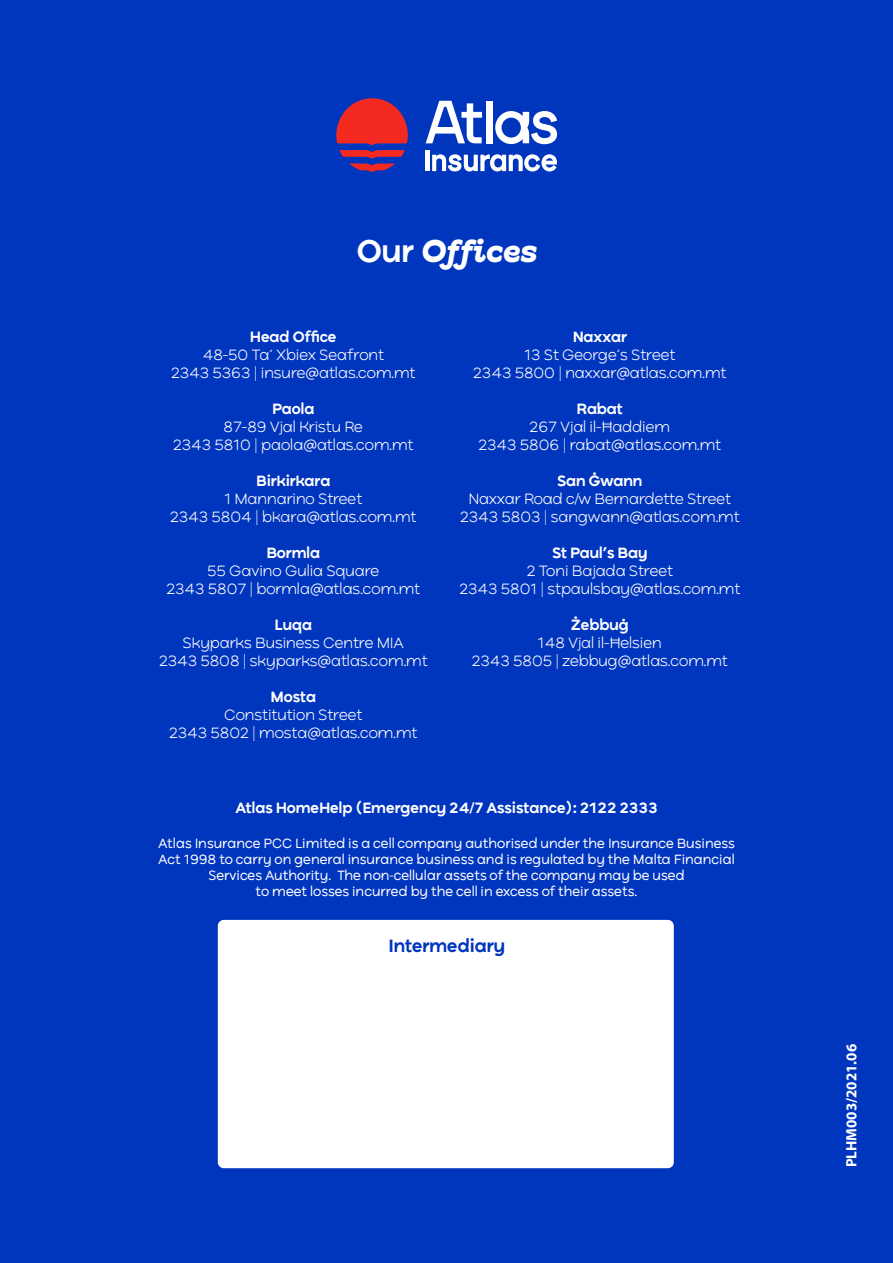
<style>
.page{position:relative;width:893px;height:1263px;background:#0035bd}
.page>*{position:absolute;margin:0;border:0;box-sizing:border-box;transform-origin:0 0}
.t1{font:italic 700 31.5px "Hatch";color:#fff}
.t2{font:700 18px "Ryker";color:#0035bd}
.t3{font:300 15px/18px "Ryker";color:#fff;text-align:center}
.t4{font:700 15px "Ryker";color:#fff}
.t5{font:700 15px "Myriad Pro";color:#fff}
.SUB_TITLE{font:13.5px/16.2px "Ryker";color:#fff;text-align:center}
.s1{font-family:"Ryker";font-style:normal}
</style>
<div class="page">
<div style="left:218px;top:920px;width:456px;height:248px;background:#fff;border-radius:6px"></div>
<hr style="left:426px;top:150px;width:4px;height:21px;background:#fff">
<svg style="left:432px;top:154px;width:125px;height:17px"></svg>
<svg style="left:336px;top:98px;width:72px;height:74px"></svg>
<svg style="left:426px;top:101px;width:56px;height:42px"></svg>
<div style="left:486px;top:101px;width:7px;height:42px;background:#fff"></div>
<svg style="left:495px;top:111px;width:62px;height:33px"></svg>
<p class="t1" style="left:356px;top:229px;width:183px"><span class="s1">Our</span> Offices</p>
<p class="t4" style="left:250px;top:328px;width:88px">Head Office</p>
<p class="t3" style="left:203px;top:346px;width:183px">48-50 Ta’ Xbiex Seafront</p>
<p class="t3" style="left:171px;top:364px;width:246px">2343 5363 | insure@atlas.com.mt</p>
<p class="t4" style="left:272px;top:400px;width:44px">Paola</p>
<p class="t3" style="left:224px;top:418px;width:141px">87-89 Vjal Kristu Re</p>
<p class="t3" style="left:173px;top:436px;width:242px">2343 5810 | paola@atlas.com.mt</p>
<p class="t4" style="left:256px;top:472px;width:76px">Birkirkara</p>
<p class="t3" style="left:224px;top:490px;width:139px">1 Mannarino Street</p>
<p class="t3" style="left:170px;top:508px;width:248px">2343 5804 | bkara@atlas.com.mt</p>
<p class="t4" style="left:266px;top:544px;width:55px">Bormla</p>
<p class="t3" style="left:207px;top:562px;width:174px">55 Gavino Gulia Square</p>
<p class="t3" style="left:166px;top:580px;width:255px">2343 5807 | bormla@atlas.com.mt</p>
<p class="t4" style="left:275px;top:616px;width:39px">Luqa</p>
<p class="t3" style="left:183px;top:634px;width:223px">Skyparks Business Centre MIA</p>
<p class="t3" style="left:159px;top:652px;width:270px">2343 5808 | skyparks@atlas.com.mt</p>
<p class="t4" style="left:271px;top:688px;width:47px">Mosta</p>
<p class="t3" style="left:224px;top:706px;width:140px">Constitution Street</p>
<p class="t3" style="left:169px;top:724px;width:250px">2343 5802 | mosta@atlas.com.mt</p>
<p class="t4" style="left:573px;top:328px;width:56px">Naxxar</p>
<p class="t3" style="left:524px;top:346px;width:152px">13 St George’s Street</p>
<p class="t3" style="left:473px;top:364px;width:255px">2343 5800 | naxxar@atlas.com.mt</p>
<p class="t4" style="left:577px;top:400px;width:48px">Rabat</p>
<p class="t3" style="left:530px;top:418px;width:142px">267 Vjal il-Ħaddiem</p>
<p class="t3" style="left:478px;top:436px;width:244px">2343 5806 | rabat@atlas.com.mt</p>
<p class="t4" style="left:557px;top:472px;width:87px">San Ġwann</p>
<p class="t3" style="left:469px;top:490px;width:264px">Naxxar Road c/w Bernardette Street</p>
<p class="t3" style="left:460px;top:508px;width:281px">2343 5803 | sangwann@atlas.com.mt</p>
<p class="t4" style="left:552px;top:544px;width:97px">St Paul’s Bay</p>
<p class="t3" style="left:527px;top:562px;width:148px">2 Toni Bajada Street</p>
<p class="t3" style="left:459px;top:580px;width:282px">2343 5801 | stpaulsbay@atlas.com.mt</p>
<p class="t4" style="left:571px;top:616px;width:59px">Żebbuġ</p>
<p class="t3" style="left:472px;top:634px;width:257px">148 Vjal il-Ħelsien<br>2343 5805 | zebbug@atlas.com.mt</p>
<p class="t4" style="left:235px;top:799px;width:424px">Atlas HomeHelp (Emergency 24/7 Assistance): 2122 2333</p>
<p class="SUB_TITLE" style="left:158px;top:835px;width:578px">Atlas Insurance PCC Limited is a cell company authorised under the Insurance Business Act 1998 to carry on general insurance business and is regulated by the Malta Financial Services Authority. The non-cellular assets of the company may be used<br>to meet losses incurred by the cell in excess of their assets.</p>
<p class="t2" style="left:389px;top:935px;width:118px">Intermediary</p>
<p class="t5" style="left:842px;top:1167px;width:125px;rotate:-90deg">PLHM003/2021.06</p>
</div>
